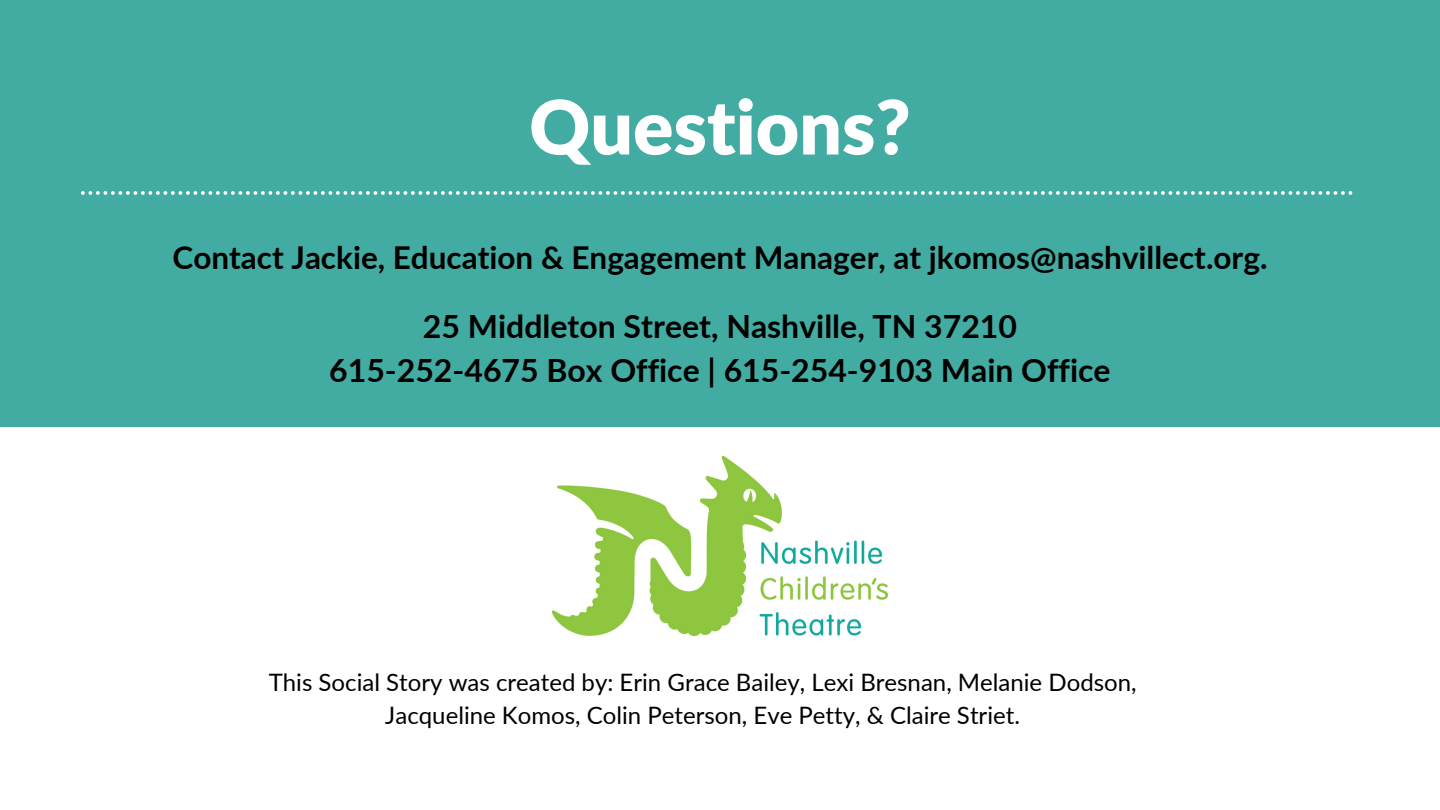
<style>
.page{position:relative;width:1440px;height:810px;background:#fff}
.page>*{position:absolute;margin:0;border:0;box-sizing:border-box;transform-origin:0 0}
.t1{font:900 75px "Lato";color:#fff}
.t2{font:700 32px/44.2px "Lato";color:#000;text-align:center}
.t3{font:700 31.5px "Lato";color:#000}
.t4{font:24px/33px "Lato";color:#000;text-align:center}
</style>
<div class="page">
<div style="left:0;top:0;width:1440px;height:427px;background:#43aca2"></div>
<img style="left:552px;top:457px;width:336px;height:178px">
<svg style="left:81px;top:191px;width:1271px;height:4px"></svg>
<h1 class="t1" style="left:529px;top:80px;width:383px">Questions?</h1>
<h3 class="t3" style="left:173px;top:238px;width:1096px">Contact Jackie, Education &amp; Engagement Manager, at jkomos@nashvillect.org.</h3>
<h2 class="t2" style="left:329px;top:304px;width:783px">25 Middleton Street, Nashville, TN 37210<br>615-252-4675 Box Office | 615-254-9103 Main Office</h2>
<p class="t4" style="left:269px;top:665px;width:869px">This Social Story was created by: Erin Grace Bailey, Lexi Bresnan, Melanie Dodson,<br>Jacqueline Komos, Colin Peterson, Eve Petty, &amp; Claire Striet.</p>
</div>
